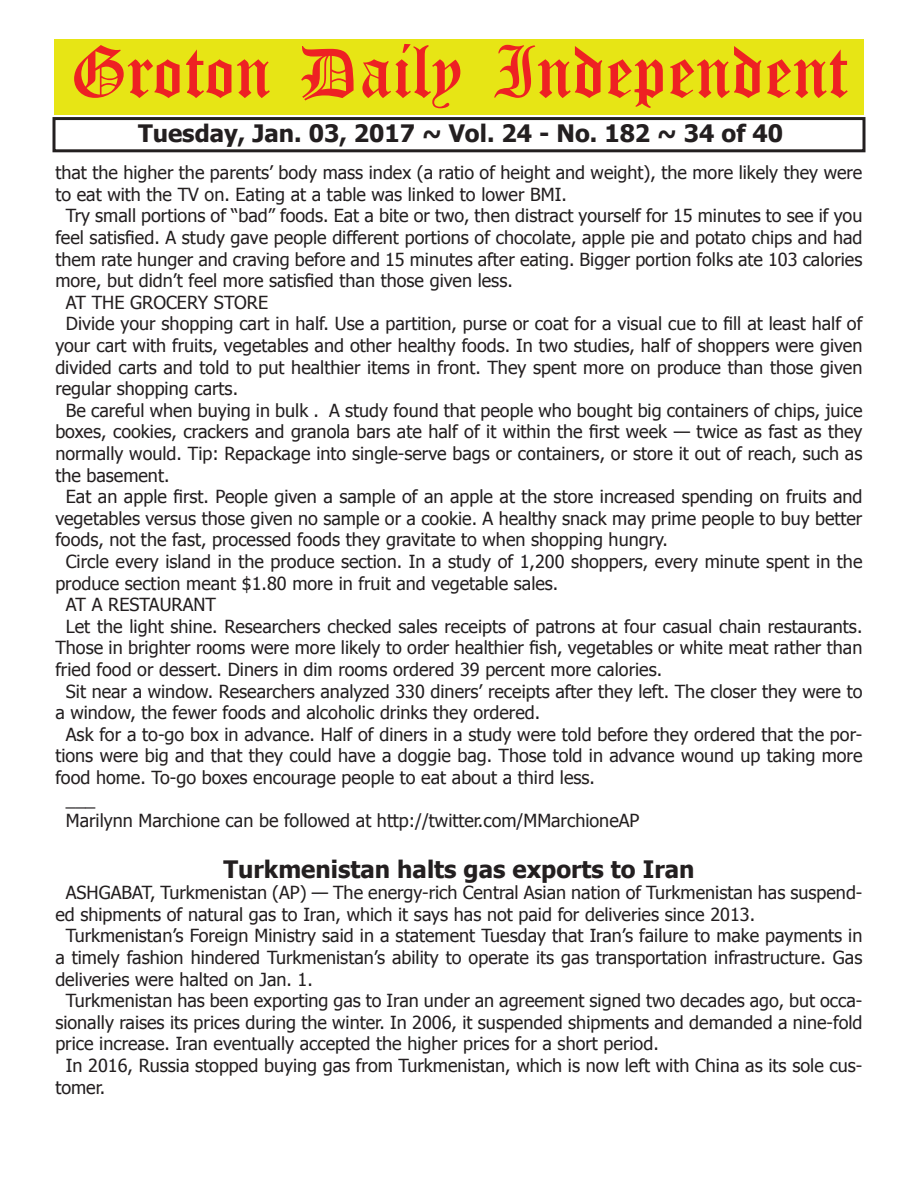
<style>
.page{position:relative;width:918px;height:1188px;background:#fff}
.page>*{position:absolute;margin:0;border:0;box-sizing:border-box;transform-origin:0 0}
.t1{font:54px "Old English Five";color:#ee2123}
.t2{font:700 24px "Tahoma";color:#231f20}
.t3{font:18px "Tahoma";color:#231f20}
</style>
<div class="page">
<div style="left:52px;top:117px;width:814px;height:35px;border:3px solid #231f20"></div>
<div style="left:54px;top:40px;width:810px;height:75px;background:#e7e515"></div>
<h1 class="t1" style="left:70px;top:47px;width:779px">Groton Daily Independent</h1>
<h2 class="t2" style="left:138px;top:116px;width:647px">Tuesday, Jan. 03, 2017 ~ Vol. 24 - No. 182 ~ 34 of 40</h2>
<p class="t3" style="left:55px;top:161px;width:809px">that the higher the parents’ body mass index (a ratio of height and weight), the more likely they were</p>
<p class="t3" style="left:55px;top:182px;width:513px">to eat with the TV on. Eating at a table was linked to lower BMI.</p>
<p class="t3" style="left:66px;top:204px;width:798px">Try small portions of “bad” foods. Eat a bite or two, then distract yourself for 15 minutes to see if you</p>
<p class="t3" style="left:55px;top:225px;width:809px">feel satisfied. A study gave people different portions of chocolate, apple pie and potato chips and had</p>
<p class="t3" style="left:55px;top:247px;width:809px">them rate hunger and craving before and 15 minutes after eating. Bigger portion folks ate 103 calories</p>
<p class="t3" style="left:55px;top:269px;width:459px">more, but didn’t feel more satisfied than those given less.</p>
<p class="t3" style="left:66px;top:290px;width:204px">AT THE GROCERY STORE</p>
<p class="t3" style="left:66px;top:312px;width:798px">Divide your shopping cart in half. Use a partition, purse or coat for a visual cue to fill at least half of</p>
<p class="t3" style="left:55px;top:333px;width:809px">your cart with fruits, vegetables and other healthy foods. In two studies, half of shoppers were given</p>
<p class="t3" style="left:55px;top:355px;width:809px">divided carts and told to put healthier items in front. They spent more on produce than those given</p>
<p class="t3" style="left:55px;top:377px;width:184px">regular shopping carts.</p>
<p class="t3" style="left:66px;top:398px;width:798px">Be careful when buying in bulk . A study found that people who bought big containers of chips, juice</p>
<p class="t3" style="left:55px;top:420px;width:809px">boxes, cookies, crackers and granola bars ate half of it within the first week — twice as fast as they</p>
<p class="t3" style="left:55px;top:441px;width:809px">normally would. Tip: Repackage into single-serve bags or containers, or store it out of reach, such as</p>
<p class="t3" style="left:55px;top:463px;width:116px">the basement.</p>
<p class="t3" style="left:66px;top:485px;width:798px">Eat an apple first. People given a sample of an apple at the store increased spending on fruits and</p>
<p class="t3" style="left:55px;top:506px;width:809px">vegetables versus those given no sample or a cookie. A healthy snack may prime people to buy better</p>
<p class="t3" style="left:55px;top:528px;width:614px">foods, not the fast, processed foods they gravitate to when shopping hungry.</p>
<p class="t3" style="left:66px;top:549px;width:798px">Circle every island in the produce section. In a study of 1,200 shoppers, every minute spent in the</p>
<p class="t3" style="left:55px;top:571px;width:505px">produce section meant $1.80 more in fruit and vegetable sales.</p>
<p class="t3" style="left:66px;top:593px;width:152px">AT A RESTAURANT</p>
<p class="t3" style="left:66px;top:614px;width:798px">Let the light shine. Researchers checked sales receipts of patrons at four casual chain restaurants.</p>
<p class="t3" style="left:55px;top:636px;width:809px">Those in brighter rooms were more likely to order healthier fish, vegetables or white meat rather than</p>
<p class="t3" style="left:55px;top:657px;width:608px">fried food or dessert. Diners in dim rooms ordered 39 percent more calories.</p>
<p class="t3" style="left:66px;top:679px;width:798px">Sit near a window. Researchers analyzed 330 diners’ receipts after they left. The closer they were to</p>
<p class="t3" style="left:55px;top:701px;width:486px">a window, the fewer foods and alcoholic drinks they ordered.</p>
<p class="t3" style="left:66px;top:722px;width:798px">Ask for a to-go box in advance. Half of diners in a study were told before they ordered that the por-</p>
<p class="t3" style="left:55px;top:744px;width:809px">tions were big and that they could have a doggie bag. Those told in advance wound up taking more</p>
<p class="t3" style="left:55px;top:765px;width:541px">food home. To-go boxes encourage people to eat about a third less.</p>
<p class="t3" style="left:66px;top:787px;width:31px">___</p>
<p class="t3" style="left:66px;top:809px;width:575px">Marilynn Marchione can be followed at http://twitter.com/MMarchioneAP</p>
<h2 class="t2" style="left:223px;top:852px;width:473px">Turkmenistan halts gas exports to Iran</h2>
<p class="t3" style="left:66px;top:881px;width:798px">ASHGABAT, Turkmenistan (AP) — The energy-rich Central Asian nation of Turkmenistan has suspend-</p>
<p class="t3" style="left:55px;top:902px;width:701px">ed shipments of natural gas to Iran, which it says has not paid for deliveries since 2013.</p>
<p class="t3" style="left:66px;top:924px;width:798px">Turkmenistan’s Foreign Ministry said in a statement Tuesday that Iran’s failure to make payments in</p>
<p class="t3" style="left:55px;top:945px;width:809px">a timely fashion hindered Turkmenistan’s ability to operate its gas transportation infrastructure. Gas</p>
<p class="t3" style="left:55px;top:967px;width:259px">deliveries were halted on Jan. 1.</p>
<p class="t3" style="left:66px;top:989px;width:798px">Turkmenistan has been exporting gas to Iran under an agreement signed two decades ago, but occa-</p>
<p class="t3" style="left:55px;top:1010px;width:809px">sionally raises its prices during the winter. In 2006, it suspended shipments and demanded a nine-fold</p>
<p class="t3" style="left:55px;top:1032px;width:605px">price increase. Iran eventually accepted the higher prices for a short period.</p>
<p class="t3" style="left:66px;top:1053px;width:798px">In 2016, Russia stopped buying gas from Turkmenistan, which is now left with China as its sole cus-</p>
<p class="t3" style="left:55px;top:1075px;width:51px">tomer.</p>
</div>
